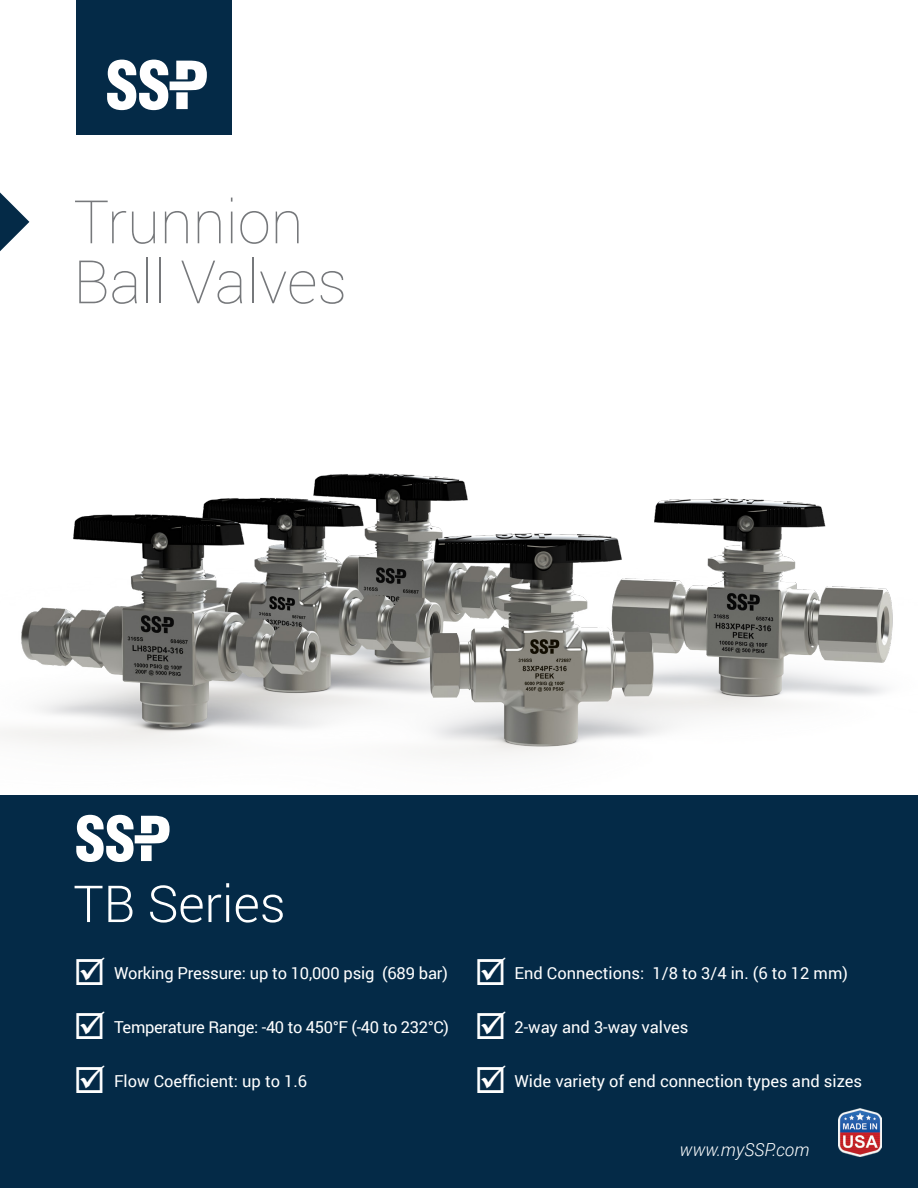
<style>
.page{position:relative;width:918px;height:1188px;background:#fff}
.page>*{position:absolute;margin:0;border:0;box-sizing:border-box;transform-origin:0 0}
.t1{font:100 60px "Roboto";color:#76787b}
.t2{font:300 51px "Roboto";color:#fff}
.t3{font:italic 300 18px "Roboto";color:#fff}
.t4{font:16.5px "Roboto";color:#fff}
.t5{font:16.5px "Roboto";letter-spacing:-.02em;color:#fff}
</style>
<div class="page">
<img style="left:0;top:473px;width:918px;height:323px">
<svg style="left:0;top:192px;width:29px;height:59px"></svg>
<div style="left:77px;top:0;width:155px;height:135px;background:#042a47"></div>
<svg style="left:107px;top:60px;width:100px;height:50px"></svg>
<div style="left:0;top:796px;width:918px;height:392px;background:#042a47"></div>
<img style="left:838px;top:1109px;width:43px;height:48px">
<svg style="left:76px;top:815px;width:94px;height:47px"></svg>
<p class="t1" style="left:73px;top:180px;width:232px">Trunnion</p>
<p class="t1" style="left:73px;top:240px;width:275px">Ball Valves</p>
<p class="t2" style="left:73px;top:869px;width:214px">TB Series</p>
<p class="t4" style="left:114px;top:961px;width:335px">Working Pressure: up to 10,000 psig (689 bar)</p>
<p class="t5" style="left:114px;top:1015px;width:337px">Temperature Range: -40 to 450°F (-40 to 232°C)</p>
<p class="t4" style="left:114px;top:1069px;width:195px">Flow Coefficient: up to 1.6</p>
<p class="t4" style="left:514px;top:961px;width:335px">End Connections: 1/8 to 3/4 in. (6 to 12 mm)</p>
<p class="t4" style="left:514px;top:1015px;width:176px">2-way and 3-way valves</p>
<p class="t4" style="left:514px;top:1069px;width:349px">Wide variety of end connection types and sizes</p>
<p class="t3" style="left:680px;top:1137px;width:131px">www.mySSP.com</p>
</div>
